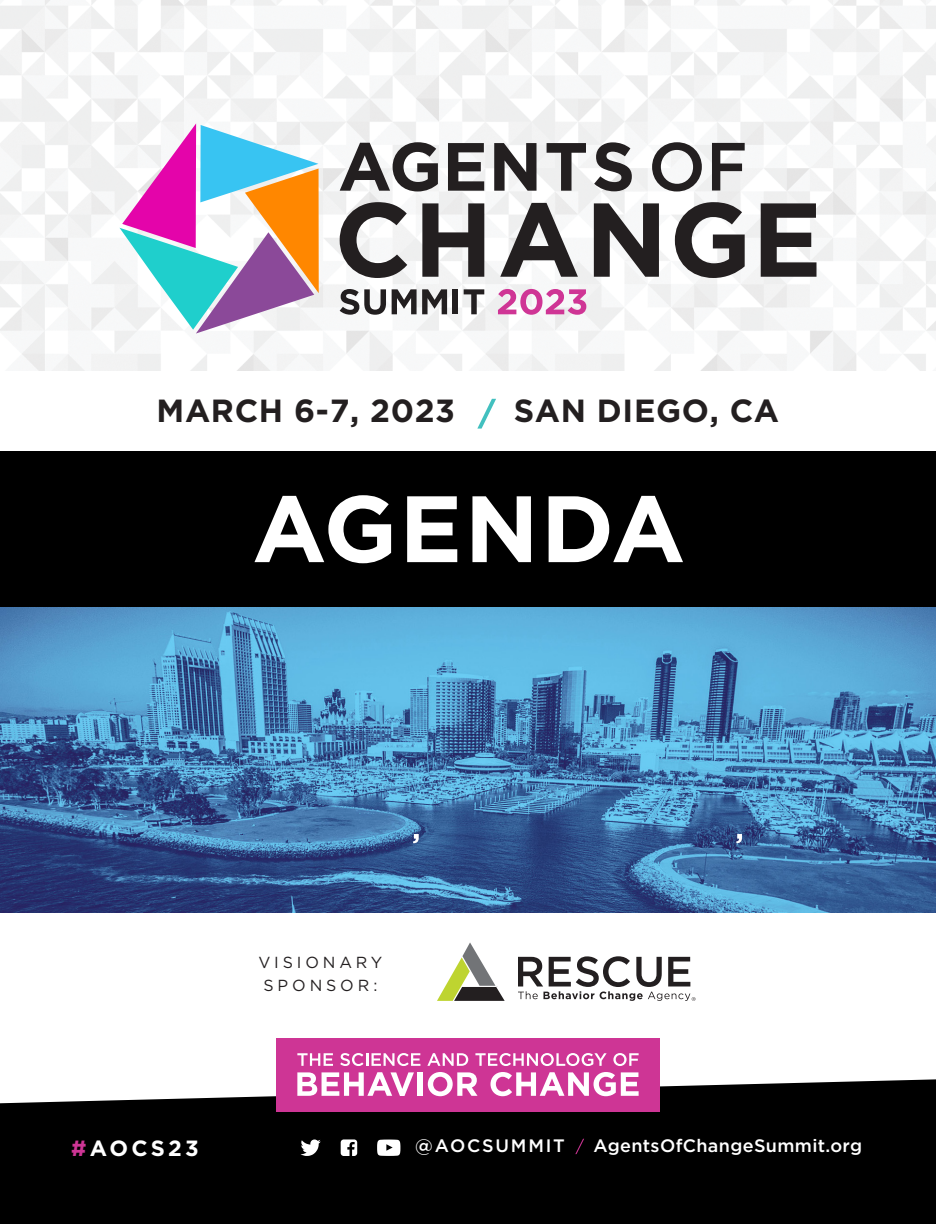
<style>
.page{position:relative;width:936px;height:1224px;background:#fff}
.page>*{position:absolute;margin:0;border:0;box-sizing:border-box;transform-origin:0 0}
.Body_Centered{font:700 94px "Gotham HTF";letter-spacing:.02em;color:#fff}
.time__hours__locatio{font:700 32px "Gotham HTF";letter-spacing:.02em;color:#231f20}
.t1{font:700 22px "Gotham HTF";letter-spacing:.15em;color:#fff}
.t2{font:500 18px "Gotham HTF";letter-spacing:.02em;color:#fff}
.t3{font:500 18px "Gotham HTF";letter-spacing:.1em;color:#fff}
.t4{font:16px "Gotham";letter-spacing:.24em;color:#231f20}
.s1{color:#ce3595}
</style>
<div class="page">
<img style="left:0;top:606px;width:936px;height:307px">
<img style="left:0;top:0;width:936px;height:371px">
<svg style="left:413px;top:834px;width:6px;height:9px"></svg>
<svg style="left:736px;top:834px;width:6px;height:9px"></svg>
<div style="left:0;top:451px;width:936px;height:155px;background:#000"></div>
<div style="left:0;top:1079px;width:936px;height:145px;background:#000"></div>
<svg style="left:300px;top:1139px;width:21px;height:17px"></svg>
<svg style="left:341px;top:1139px;width:16px;height:17px"></svg>
<svg style="left:377px;top:1140px;width:23px;height:28px"></svg>
<svg style="left:575px;top:1139px;width:9px;height:15px"></svg>
<div style="left:276px;top:1038px;width:384px;height:73px;background:#ce3595"></div>
<svg style="left:297px;top:1053px;width:36px;height:13px"></svg>
<svg style="left:340px;top:1053px;width:80px;height:13px"></svg>
<svg style="left:427px;top:1053px;width:41px;height:13px"></svg>
<svg style="left:475px;top:1053px;width:132px;height:13px"></svg>
<svg style="left:613px;top:1053px;width:26px;height:13px"></svg>
<svg style="left:297px;top:1072px;width:117px;height:24px"></svg>
<div style="left:418px;top:1072px;width:5px;height:24px;background:#fff"></div>
<svg style="left:428px;top:1072px;width:50px;height:24px"></svg>
<svg style="left:490px;top:1072px;width:149px;height:24px"></svg>
<svg style="left:437px;top:942px;width:68px;height:59px"></svg>
<svg style="left:518px;top:956px;width:178px;height:45px"></svg>
<svg style="left:340px;top:202px;width:67px;height:76px"></svg>
<svg style="left:422px;top:203px;width:62px;height:74px"></svg>
<svg style="left:500px;top:203px;width:78px;height:74px"></svg>
<svg style="left:594px;top:203px;width:65px;height:74px"></svg>
<svg style="left:675px;top:202px;width:70px;height:76px"></svg>
<svg style="left:761px;top:203px;width:56px;height:74px"></svg>
<svg style="left:340px;top:142px;width:98px;height:50px"></svg>
<svg style="left:448px;top:143px;width:36px;height:48px"></svg>
<svg style="left:494px;top:143px;width:43px;height:48px"></svg>
<svg style="left:547px;top:143px;width:39px;height:48px"></svg>
<svg style="left:594px;top:142px;width:38px;height:49px"></svg>
<svg style="left:652px;top:142px;width:50px;height:50px"></svg>
<svg style="left:712px;top:143px;width:33px;height:48px"></svg>
<svg style="left:340px;top:289px;width:46px;height:26px"></svg>
<svg style="left:392px;top:289px;width:55px;height:25px"></svg>
<div style="left:453px;top:289px;width:5px;height:25px;background:#231f20"></div>
<svg style="left:464px;top:289px;width:20px;height:25px"></svg>
<svg style="left:498px;top:289px;width:88px;height:26px"></svg>
<svg style="left:119px;top:123px;width:200px;height:211px"></svg>
<svg style="left:477px;top:399px;width:19px;height:30px"></svg>
<p class="time__hours__locatio" style="left:157px;top:392px;width:300px">MARCH 6-7, 2023</p>
<p class="time__hours__locatio" style="left:514px;top:392px;width:267px">SAN DIEGO, CA</p>
<p class="Body_Centered" style="left:252px;top:475px;width:435px">AGENDA</p>
<p class="t4" style="left:258px;top:952px;width:125px">VISIONARY</p>
<p class="t4" style="left:263px;top:975px;width:116px">SPONSOR:</p>
<p class="t1" style="left:71px;top:1135px;width:129px"><span class="s1">#</span>AOCS23</p>
<p class="t3" style="left:415px;top:1136px;width:151px">@AOCSUMMIT</p>
<p class="t2" style="left:594px;top:1136px;width:270px">AgentsOfChangeSummit.org</p>
</div>
